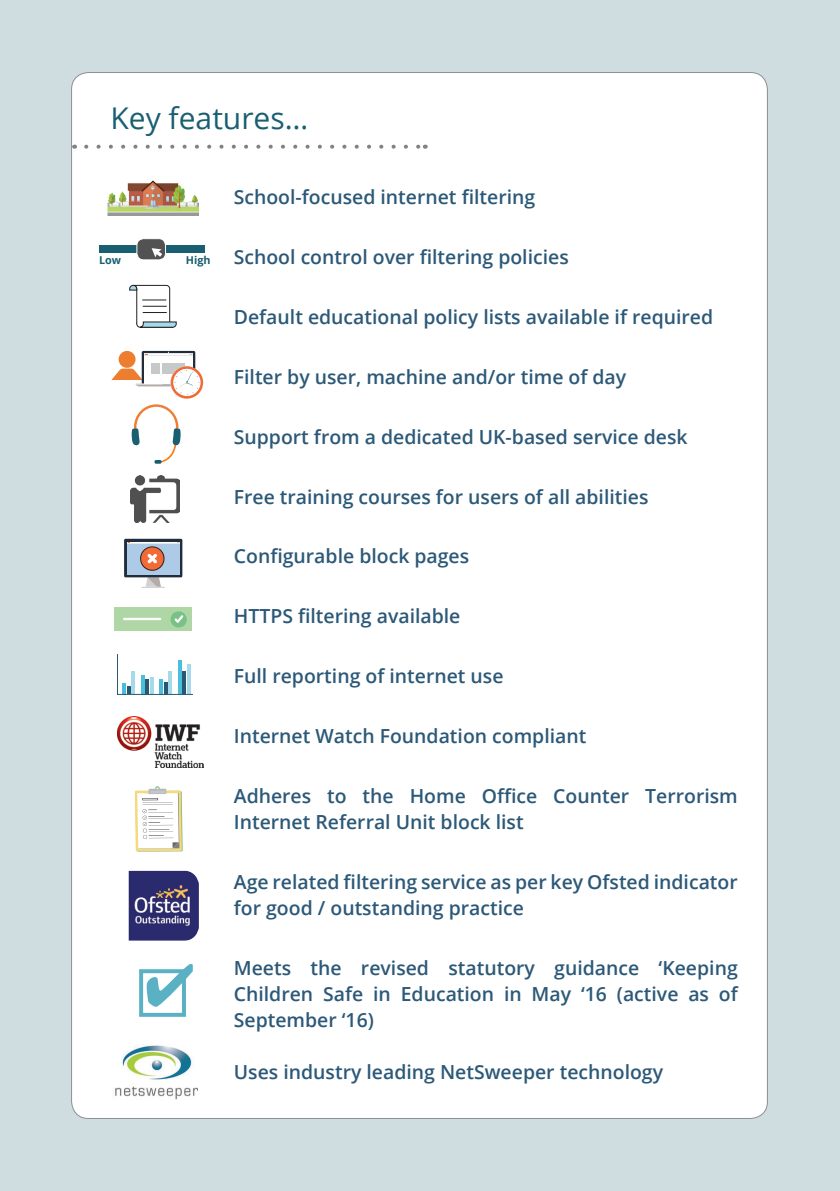
<style>
.page{position:relative;width:840px;height:1191px;background:#fff}
.page>*{position:absolute;margin:0;border:0;box-sizing:border-box;transform-origin:0 0}
.t1{font:30px "Open Sans";color:#195f71}
.Body_Text{font:600 19.4px/26px "Open Sans";color:#2c5978}
.t2{font:700 10.8px "Open Sans";color:#195f71}
</style>
<div class="page">
<div style="left:1px;top:0;width:838px;height:1191px;background:#cfdde1"></div>
<hr style="left:0;top:0;width:1px;height:1191px;background:#195f71">
<div style="left:71px;top:73px;width:696px;height:1045px;background:#fff;border-radius:17px"></div>
<div style="left:137px;top:239px;width:28px;height:21px;background:#525252;border-radius:7px"></div>
<div style="left:136px;top:238px;width:30px;height:22px;border:1px solid #fff;border-radius:7px"></div>
<svg style="left:99px;top:245px;width:105px;height:12px"></svg>
<svg style="left:129px;top:285px;width:47px;height:42px"></svg>
<img style="left:107px;top:180px;width:92px;height:35px">
<img style="left:131px;top:475px;width:48px;height:47px">
<hr style="left:117px;top:654px;width:1px;height:40px;background:#285970">
<hr style="left:122px;top:683px;width:4px;height:11px;background:#4abeda">
<svg style="left:127px;top:686px;width:3px;height:8px"></svg>
<hr style="left:131px;top:671px;width:4px;height:23px;background:#a4daea">
<hr style="left:141px;top:675px;width:3px;height:19px;background:#4abeda">
<hr style="left:145px;top:679px;width:4px;height:15px;background:#285970">
<hr style="left:150px;top:677px;width:3px;height:17px;background:#a4daea">
<hr style="left:159px;top:679px;width:4px;height:15px;background:#4abeda">
<svg style="left:164px;top:682px;width:3px;height:12px"></svg>
<hr style="left:168px;top:671px;width:4px;height:23px;background:#a4daea">
<hr style="left:178px;top:660px;width:3px;height:34px;background:#4abeda">
<hr style="left:182px;top:671px;width:4px;height:23px;background:#285970">
<hr style="left:187px;top:664px;width:3px;height:30px;background:#a4daea">
<img style="left:117px;top:716px;width:86px;height:51px">
<svg style="left:135px;top:786px;width:48px;height:65px"></svg>
<img style="left:122px;top:1045px;width:71px;height:34px">
<div style="left:170px;top:366px;width:33px;height:33px;background:#f5a585;border-radius:50%"></div>
<svg style="left:171px;top:366px;width:32px;height:32px"></svg>
<svg style="left:111px;top:351px;width:90px;height:113px"></svg>
<svg style="left:86px;top:145px;width:332px;height:4px"></svg>
<div style="left:124px;top:539px;width:58px;height:38px;background:linear-gradient(to right,#212c3c,#212c3c)"></div>
<div style="left:127px;top:542px;width:52px;height:32px;background:#adcbe7"></div>
<hr style="left:127px;top:542px;width:52px;height:1px;background:#e6e7e6">
<hr style="left:130px;top:542px;width:46px;height:1px;background:#fff">
<svg style="left:138px;top:546px;width:27px;height:42px"></svg>
<img style="left:129px;top:870px;width:70px;height:70px">
<div style="left:139px;top:969px;width:47px;height:47px;border:4px solid #5ab1c3"></div>
<div style="left:115px;top:607px;width:77px;height:24px;background:#afd7a6"></div>
<svg style="left:170px;top:611px;width:17px;height:17px"></svg>
<hr style="left:123px;top:618px;width:38px;height:2px;background:#fff">
<hr style="left:118px;top:694px;width:75px;height:1px;background:#285970">
<img style="left:115px;top:1086px;width:83px;height:14px">
<svg style="left:147px;top:969px;width:39px;height:37px"></svg>
<p class="t1" style="left:110px;top:98px;width:199px">Key features…</p>
<p class="t2" style="left:99px;top:252px;width:24px">Low</p>
<p class="t2" style="left:186px;top:252px;width:26px">High</p>
<p class="Body_Text" style="left:234px;top:183px;width:303px">School-focused internet filtering</p>
<p class="Body_Text" style="left:234px;top:243px;width:336px">School control over filtering policies</p>
<p class="Body_Text" style="left:234px;top:303px;width:480px">Default educational policy lists available if required</p>
<p class="Body_Text" style="left:234px;top:363px;width:394px">Filter by user, machine and/or time of day</p>
<p class="Body_Text" style="left:234px;top:423px;width:455px">Support from a dedicated UK-based service desk</p>
<p class="Body_Text" style="left:234px;top:483px;width:416px">Free training courses for users of all abilities</p>
<p class="Body_Text" style="left:234px;top:543px;width:237px">Configurable block pages</p>
<p class="Body_Text" style="left:234px;top:603px;width:228px">HTTPS filtering available</p>
<p class="Body_Text" style="left:234px;top:663px;width:271px">Full reporting of internet use</p>
<p class="Body_Text" style="left:234px;top:723px;width:354px">Internet Watch Foundation compliant</p>
<p class="Body_Text" style="left:234px;top:783px;width:505px">Adheres to the Home Office Counter Terrorism<br>Internet Referral Unit block list</p>
<p class="Body_Text" style="left:234px;top:868px;width:505px">Age related filtering service as per key Ofsted indicator for good / outstanding practice</p>
<p class="Body_Text" style="left:234px;top:954px;width:505px;text-align:justify">Meets the revised statutory guidance ‘Keeping Children Safe in Education in May ‘16 (active as of September ‘16)</p>
<p class="Body_Text" style="left:234px;top:1058px;width:430px">Uses industry leading NetSweeper technology</p>
</div>
